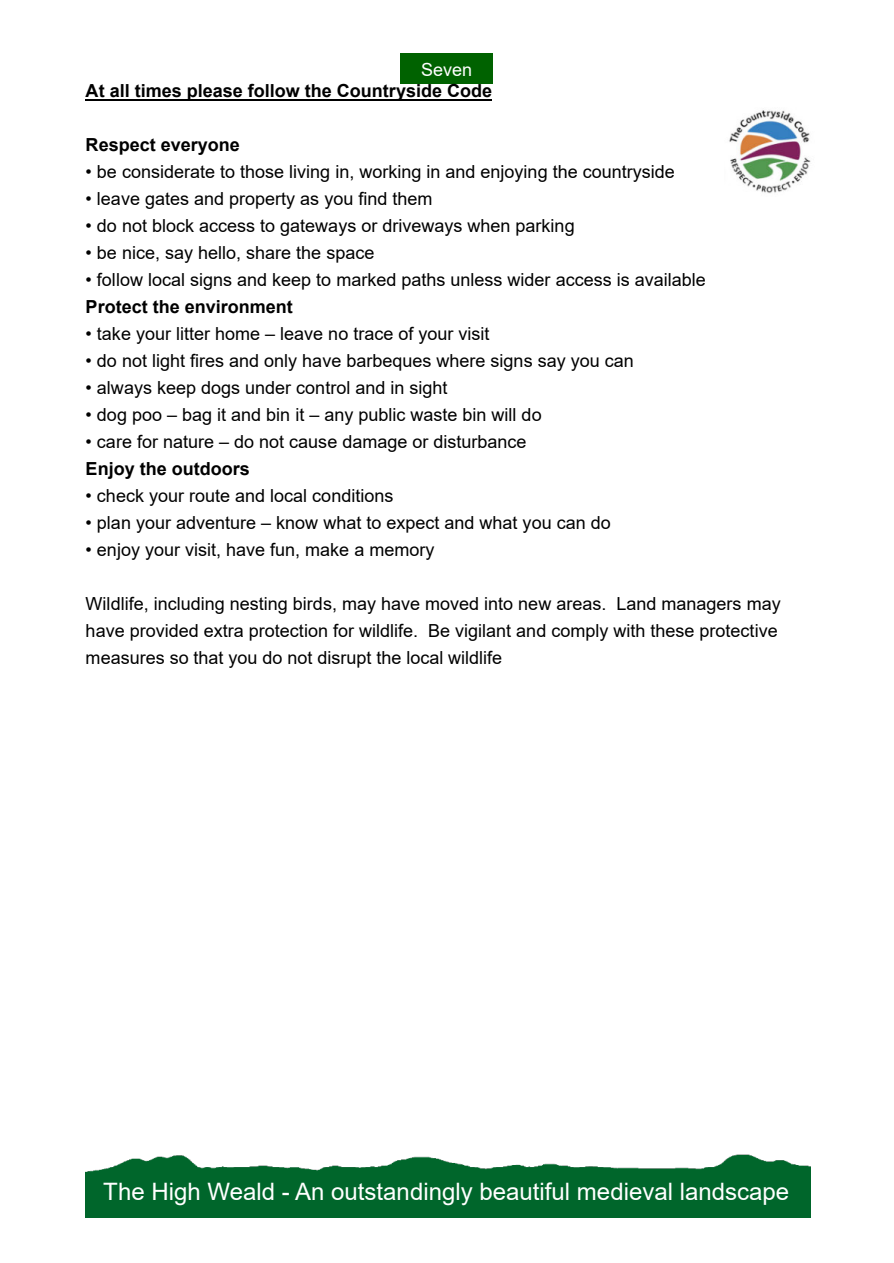
<style>
.page{position:relative;width:894px;height:1263px;background:#fff}
.page>*{position:absolute;margin:0;border:0;box-sizing:border-box;transform-origin:0 0}
.t1{font:24px "Arial";color:#fff}
.t2{font:18px/27px "Arial";color:#000}
.t3{font:700 18px "Arial";color:#000}
.t4{font:18px "Arial";color:#fff}
</style>
<div class="page">
<img style="left:86px;top:1154px;width:724px;height:63px">
<div style="left:400px;top:53px;width:92px;height:31px;background:#006200"></div>
<hr style="left:86px;top:99px;width:406px;height:1px;background:#000">
<img style="left:729px;top:110px;width:82px;height:83px">
<p class="t4" style="left:421px;top:63px;width:53px">Seven</p>
<p class="t3" style="left:86px;top:84px;width:408px">At all times please follow the Countryside Code</p>
<p class="t3" style="left:86px;top:138px;width:156px">Respect everyone</p>
<p class="t2" style="left:86px;top:160px;width:590px">• be considerate to those living in, working in and enjoying the countryside</p>
<p class="t2" style="left:86px;top:187px;width:348px">• leave gates and property as you find them</p>
<p class="t2" style="left:86px;top:214px;width:490px">• do not block access to gateways or driveways when parking</p>
<p class="t2" style="left:86px;top:241px;width:290px">• be nice, say hello, share the space</p>
<p class="t2" style="left:86px;top:268px;width:621px">• follow local signs and keep to marked paths unless wider access is available</p>
<p class="t3" style="left:86px;top:300px;width:209px">Protect the environment</p>
<p class="t2" style="left:86px;top:322px;width:405px">• take your litter home – leave no trace of your visit</p>
<p class="t2" style="left:86px;top:349px;width:549px">• do not light fires and only have barbeques where signs say you can</p>
<p class="t2" style="left:86px;top:376px;width:363px">• always keep dogs under control and in sight</p>
<p class="t2" style="left:86px;top:403px;width:457px">• dog poo – bag it and bin it – any public waste bin will do</p>
<p class="t2" style="left:86px;top:430px;width:442px">• care for nature – do not cause damage or disturbance</p>
<p class="t3" style="left:86px;top:462px;width:165px">Enjoy the outdoors</p>
<p class="t2" style="left:86px;top:484px;width:309px">• check your route and local conditions</p>
<p class="t2" style="left:86px;top:511px;width:526px">• plan your adventure – know what to expect and what you can do</p>
<p class="t2" style="left:86px;top:538px;width:350px">• enjoy your visit, have fun, make a memory</p>
<p class="t2" style="left:86px;top:592px;width:696px">Wildlife, including nesting birds, may have moved into new areas. Land managers may have provided extra protection for wildlife. Be vigilant and comply with these protective measures so that you do not disrupt the local wildlife</p>
<h1 class="t1" style="left:103px;top:1182px;width:687px">The High Weald - An outstandingly beautiful medieval landscape</h1>
</div>
